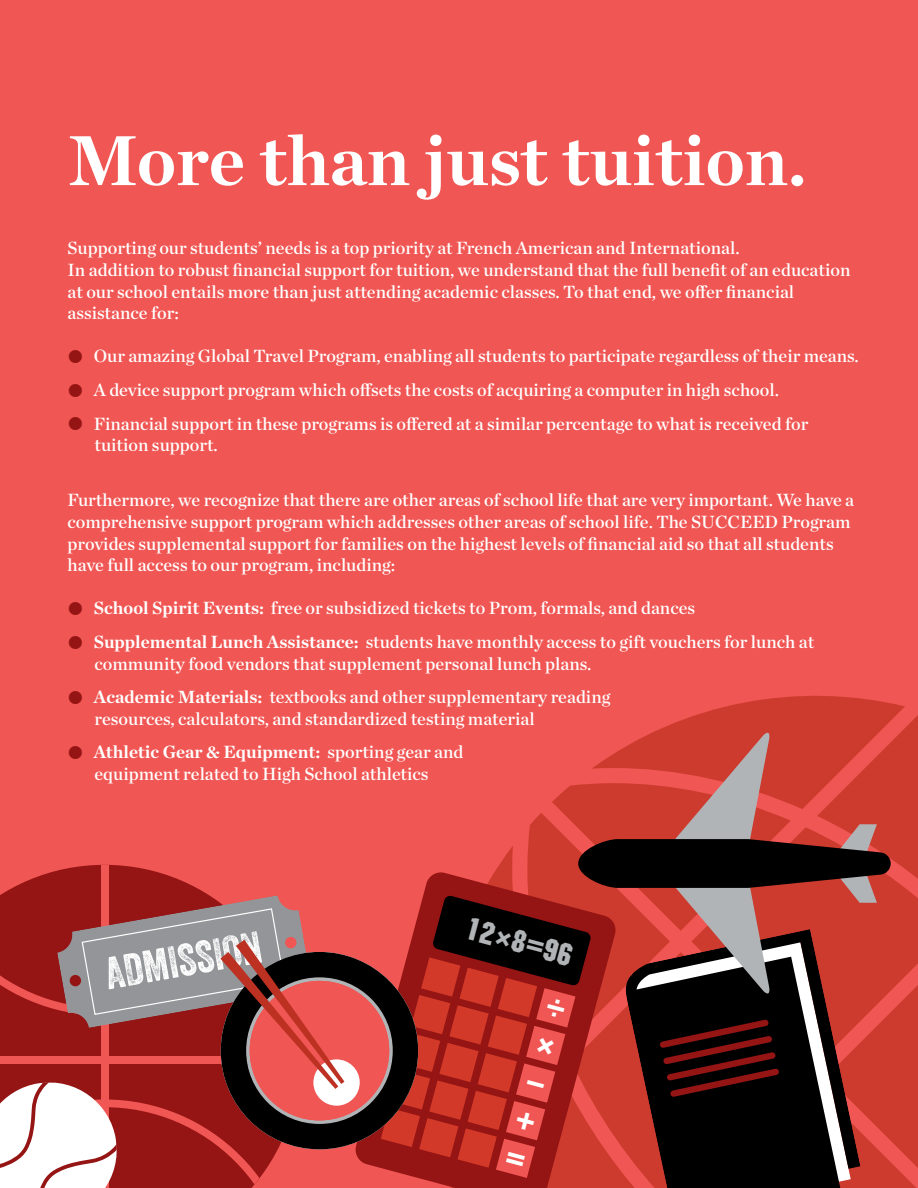
<style>
.page{position:relative;width:918px;height:1188px;background:#f05653}
.page>*{position:absolute;margin:0;border:0;box-sizing:border-box;transform-origin:0 0}
.Major_Head_48-revers{font:700 72px "Chronicle Deck";color:#fff}
.t1{font:43.8px "Veneer Two";color:#fff}
.t2{font:33.3px/39px "Machine";color:#fff;text-align:justify}
.t3{font:31.05px "Machine";color:#b1b4b6}
.Bullet_Text_12-rever{font:18px/21.6px "Chronicle Deck Semi";color:#fff}
.Intro_Text-reverse{font:18px/21.6px "Chronicle Deck Semi";color:#fff}
.s1{font-family:"Chronicle Deck";font-weight:700}
</style>
<div class="page">
<svg style="left:0;top:696px;width:918px;height:492px"></svg>
<p class="Major_Head_48-revers" style="left:68px;top:103px;width:741px">More than just tuition.</p>
<p class="Intro_Text-reverse" style="left:68px;top:236px;width:784px">Supporting our students’ needs is a top priority at French American and International.<br>In addition to robust financial support for tuition, we understand that the full benefit of an education at our school entails more than just attending academic classes. To that end, we offer financial assistance for:</p>
<p class="Bullet_Text_12-rever" style="left:94px;top:344px;width:767px">Our amazing Global Travel Program, enabling all students to participate regardless of their means.</p>
<p class="Bullet_Text_12-rever" style="left:94px;top:378px;width:687px">A device support program which offsets the costs of acquiring a computer in high school.</p>
<p class="Bullet_Text_12-rever" style="left:94px;top:411px;width:716px">Financial support in these programs is offered at a similar percentage to what is received for tuition support.</p>
<p class="Intro_Text-reverse" style="left:68px;top:488px;width:788px">Furthermore, we recognize that there are other areas of school life that are very important. We have a comprehensive support program which addresses other areas of school life. The SUCCEED Program provides supplemental support for families on the highest levels of financial aid so that all students have full access to our program, including:</p>
<p class="Bullet_Text_12-rever" style="left:94px;top:596px;width:603px"><span class="s1">School Spirit Events:</span> free or subsidized tickets to Prom, formals, and dances</p>
<p class="Bullet_Text_12-rever" style="left:94px;top:630px;width:722px"><span class="s1">Supplemental Lunch Assistance:</span> students have monthly access to gift vouchers for lunch at community food vendors that supplement personal lunch plans.</p>
<p class="Bullet_Text_12-rever" style="left:94px;top:685px;width:518px"><span class="s1">Academic Materials:</span> textbooks and other supplementary reading resources, calculators, and standardized testing material</p>
<p class="Bullet_Text_12-rever" style="left:94px;top:740px;width:371px"><span class="s1">Athletic Gear &amp; Equipment:</span> sporting gear and equipment related to High School athletics</p>
<p class="t1" style="left:101px;top:948px;width:160px;rotate:-10deg">ADMISSION</p>
<p class="t3" style="left:472px;top:910px;width:110px;rotate:15deg">12×8=96</p>
<p class="t2" style="left:551px;top:988px;width:22px;rotate:15deg">÷ × − + =</p>
</div>
